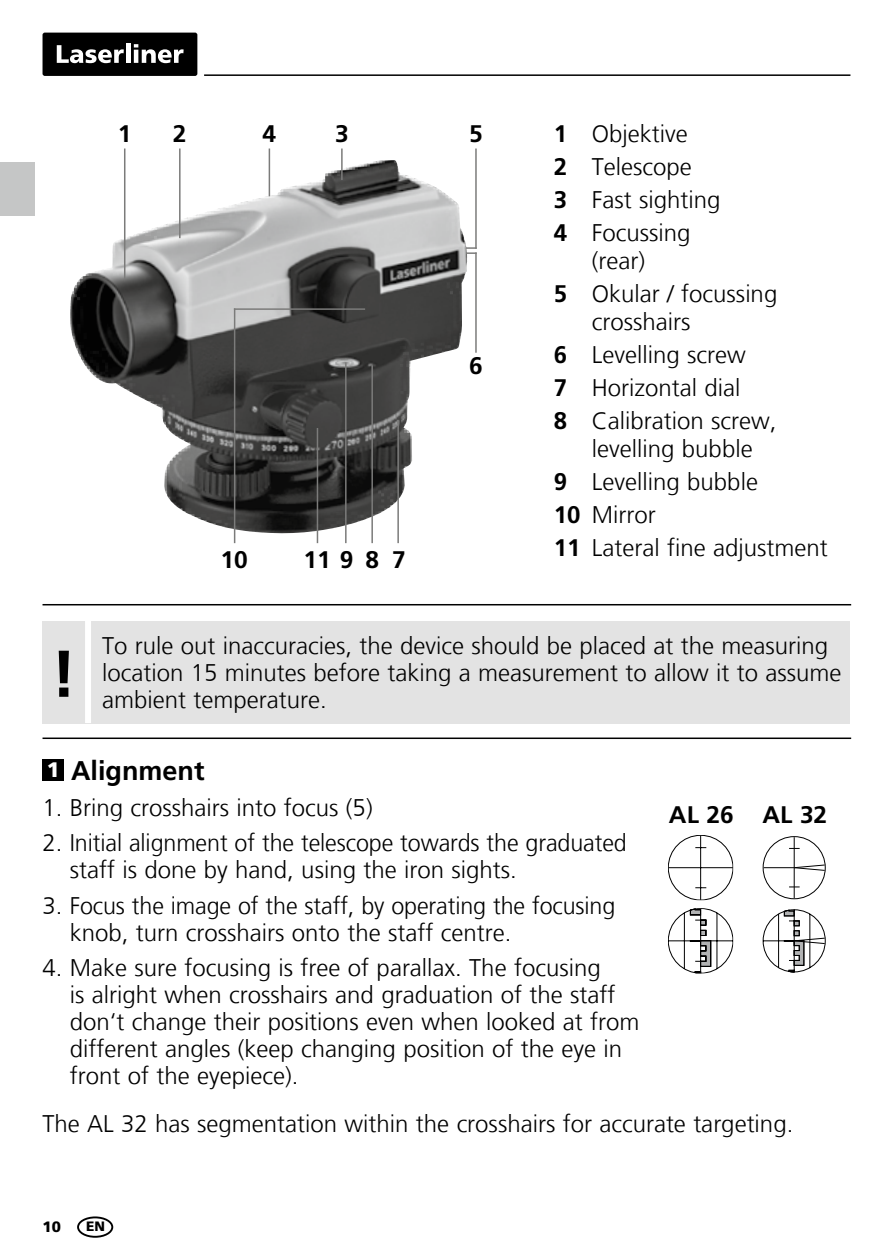
<style>
.page{position:relative;width:893px;height:1259px;background:#fff}
.page>*{position:absolute;margin:0;border:0;box-sizing:border-box;transform-origin:0 0}
.t1{font:700 66px "Frutiger LT Com";color:#000}
.t2{font:700 27px "Frutiger LT Com";color:#000}
.t3{font:300 24px/32.7px "Frutiger LT Com";color:#000}
.t4{font:700 24px "Frutiger LT Com";color:#000}
.t5{font:900 15px "Frutiger LT Com";color:#000}
.t6{font:900 13.5px "Frutiger LT Com";color:#000}
.s1{font-weight:700}
.s2{font-weight:900;font-size:21px;color:#fff}
</style>
<div class="page">
<hr style="left:204px;top:74px;width:646px;height:2px;background:#000">
<div style="left:43px;top:33px;width:154px;height:43px;background:#000;border-radius:2px"></div>
<svg style="left:57px;top:45px;width:67px;height:18px"></svg>
<hr style="left:126px;top:44px;width:4px;height:19px;background:#fff">
<svg style="left:134px;top:44px;width:50px;height:19px"></svg>
<hr style="left:450px;top:247px;width:27px;height:2px;background:#7b7b7a">
<hr style="left:43px;top:737px;width:808px;height:2px;background:#000">
<hr style="left:43px;top:604px;width:808px;height:1px;background:#000">
<svg style="left:762px;top:836px;width:64px;height:63px"></svg>
<svg style="left:762px;top:909px;width:64px;height:63px"></svg>
<img style="left:70px;top:160px;width:397px;height:377px">
<hr style="left:397px;top:420px;width:2px;height:123px;background:#7b7b7a">
<hr style="left:124px;top:148px;width:1px;height:131px;background:#7b7b7a">
<hr style="left:179px;top:148px;width:2px;height:90px;background:#7b7b7a">
<hr style="left:341px;top:148px;width:2px;height:32px;background:#7b7b7a">
<hr style="left:269px;top:148px;width:1px;height:48px;background:#7b7b7a">
<hr style="left:475px;top:148px;width:2px;height:101px;background:#7b7b7a">
<hr style="left:475px;top:252px;width:2px;height:101px;background:#7b7b7a">
<hr style="left:371px;top:365px;width:2px;height:178px;background:#7b7b7a">
<hr style="left:345px;top:362px;width:2px;height:181px;background:#7b7b7a">
<hr style="left:234px;top:308px;width:1px;height:235px;background:#7b7b7a">
<hr style="left:317px;top:428px;width:1px;height:115px;background:#7b7b7a">
<svg style="left:668px;top:835px;width:65px;height:65px"></svg>
<svg style="left:668px;top:908px;width:65px;height:65px"></svg>
<hr style="left:234px;top:308px;width:131px;height:2px;background:#7b7b7a">
<svg style="left:466px;top:252px;width:11px;height:2px"></svg>
<div style="left:0;top:162px;width:34px;height:54px;background:#c5c6c6"></div>
<div style="left:43px;top:759px;width:21px;height:21px;background:#000"></div>
<div style="left:43px;top:621px;width:807px;height:102px;background:#e3e3e3"></div>
<div style="left:85px;top:621px;width:6px;height:102px;background:#fff"></div>
<div style="left:77px;top:1216px;width:36px;height:21px;border:2px solid #000;border-radius:50%"></div>
<h1 class="t1" style="left:51px;top:635px;width:27px">!</h1>
<p class="t4" style="left:118px;top:119px;width:15px">1</p>
<p class="t4" style="left:173px;top:119px;width:15px">2</p>
<p class="t4" style="left:263px;top:119px;width:15px">4</p>
<p class="t4" style="left:335px;top:119px;width:15px">3</p>
<p class="t4" style="left:469px;top:119px;width:15px">5</p>
<p class="t4" style="left:469px;top:352px;width:15px">6</p>
<p class="t4" style="left:221px;top:546px;width:29px">10</p>
<p class="t4" style="left:303px;top:546px;width:104px">11987</p>
<p class="t3" style="left:554px;top:118px;width:168px"><span class="s1">1</span> Objektive<br><span class="s1">2</span> Telescope<br><span class="s1">3</span> Fast sighting<br><span class="s1">4</span> Focussing</p>
<p class="t3" style="left:554px;top:245px;width:225px;text-indent:38px">(rear)<br><span class="s1">5</span> Okular / focussing</p>
<p class="t3" style="left:554px;top:306px;width:224px;text-indent:38px">crosshairs<br><span class="s1">6</span> Levelling screw<br><span class="s1">7</span> Horizontal dial<br><span class="s1">8</span> Calibration screw,</p>
<p class="t3" style="left:554px;top:433px;width:276px;text-indent:38px">levelling bubble<br><span class="s1">9</span> Levelling bubble<br><span class="s1">10</span> Mirror<br><span class="s1">11</span> Lateral fine adjustment</p>
<p class="t3" style="left:102px;top:632px;width:741px;line-height:27px">To rule out inaccuracies, the device should be placed at the measuring location 15 minutes before taking a measurement to allow it to assume</p>
<p class="t3" style="left:102px;top:683px;width:226px">ambient temperature.</p>
<p class="t2" style="left:47px;top:755px;width:159px"><span class="s2">1</span> Alignment</p>
<p class="t3" style="left:43px;top:791px;width:332px">1. Bring crosshairs into focus (5)</p>
<p class="t3" style="left:70px;top:829px;width:558px;line-height:27px;text-indent:-27px">2. Initial alignment of the telescope towards the graduated staff is done by hand, using the iron sights.</p>
<p class="t3" style="left:70px;top:892px;width:547px;line-height:27px;text-indent:-27px">3. Focus the image of the staff, by operating the focusing knob, turn crosshairs onto the staff centre.</p>
<p class="t3" style="left:70px;top:954px;width:571px;line-height:27px;text-indent:-27px">4. Make sure focusing is free of parallax. The focusing<br>is alright when crosshairs and graduation of the staff don‘t change their positions even when looked at from different angles (keep changing position of the eye in front of the eyepiece).</p>
<p class="t4" style="left:669px;top:801px;width:160px">AL 26 AL 32</p>
<p class="t3" style="left:43px;top:1108px;width:752px">The AL 32 has segmentation within the crosshairs for accurate targeting.</p>
<p class="t5" style="left:43px;top:1217px;width:20px">10</p>
<p class="t6" style="left:86px;top:1218px;width:20px">EN</p>
</div>
